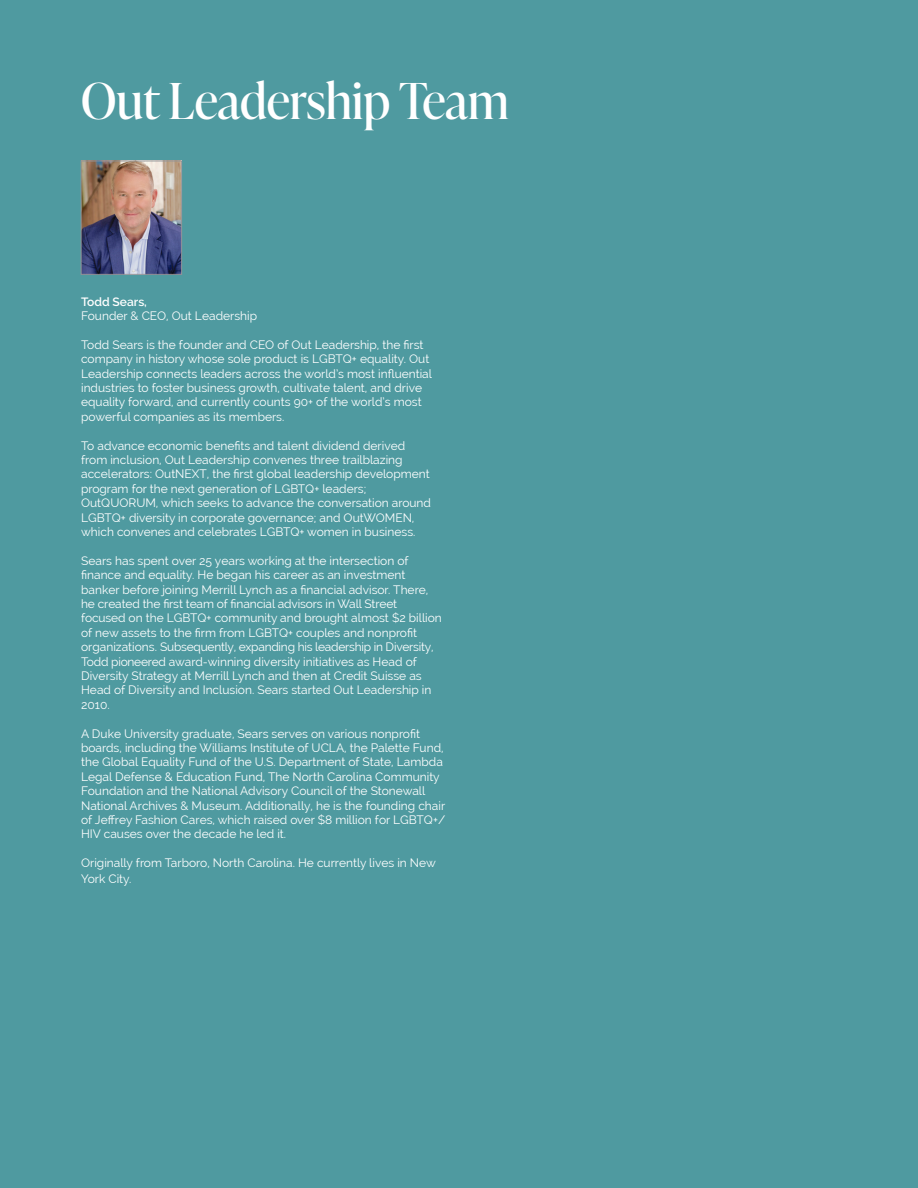
<style>
.page{position:relative;width:918px;height:1188px;background:#4f9aa0}
.page>*{position:absolute;margin:0;border:0;box-sizing:border-box;transform-origin:0 0}
.t1{font:49.5px "Ivy Presto Display";color:#fff}
.t2{font:12px/14.4px "Raleway";color:#fff}
.t3{font:600 12px "Raleway";color:#fff}
</style>
<div class="page">
<img style="left:83px;top:163px;width:97px;height:109px">
<div style="left:81px;top:161px;width:101px;height:113px;border:1px solid #939598"></div>
<p class="t1" style="left:81px;top:66px;width:429px">Out Leadership Team</p>
<p class="t3" style="left:81px;top:294px;width:67px">Todd Sears,</p>
<p class="t2" style="left:81px;top:308px;width:177px">Founder &amp; CEO, Out Leadership</p>
<p class="t2" style="left:81px;top:337px;width:352px">Todd Sears is the founder and CEO of Out Leadership, the first company in history whose sole product is LGBTQ+ equality. Out Leadership connects leaders across the world’s most influential industries to foster business growth, cultivate talent, and drive equality forward, and currently counts 90+ of the world’s most</p>
<p class="t2" style="left:81px;top:409px;width:205px">powerful companies as its members.</p>
<p class="t2" style="left:81px;top:438px;width:351px">To advance economic benefits and talent dividend derived from inclusion, Out Leadership convenes three trailblazing accelerators: OutNEXT, the first global leadership development program for the next generation of LGBTQ+ leaders; OutQUORUM, which seeks to advance the conversation around LGBTQ+ diversity in corporate governance; and OutWOMEN, which convenes and celebrates LGBTQ+ women in business.</p>
<p class="t2" style="left:81px;top:553px;width:362px">Sears has spent over 25 years working at the intersection of finance and equality. He began his career as an investment banker before joining Merrill Lynch as a financial advisor. There, he created the first team of financial advisors in Wall Street focused on the LGBTQ+ community and brought almost $2 billion of new assets to the firm from LGBTQ+ couples and nonprofit organizations. Subsequently, expanding his leadership in Diversity, Todd pioneered award-winning diversity initiatives as Head of Diversity Strategy at Merrill Lynch and then at Credit Suisse as Head of Diversity and Inclusion. Sears started Out Leadership in 2010.</p>
<p class="t2" style="left:81px;top:726px;width:366px">A Duke University graduate, Sears serves on various nonprofit boards, including the Williams Institute of UCLA, the Palette Fund, the Global Equality Fund of the U.S. Department of State, Lambda Legal Defense &amp; Education Fund, The North Carolina Community Foundation and the National Advisory Council of the Stonewall National Archives &amp; Museum. Additionally, he is the founding chair of Jeffrey Fashion Cares, which raised over $8 million for LGBTQ+/ HIV causes over the decade he led it.</p>
<p class="t2" style="left:81px;top:855px;width:356px;line-height:16.2px">Originally from Tarboro, North Carolina. He currently lives in New<br>York City.</p>
</div>
